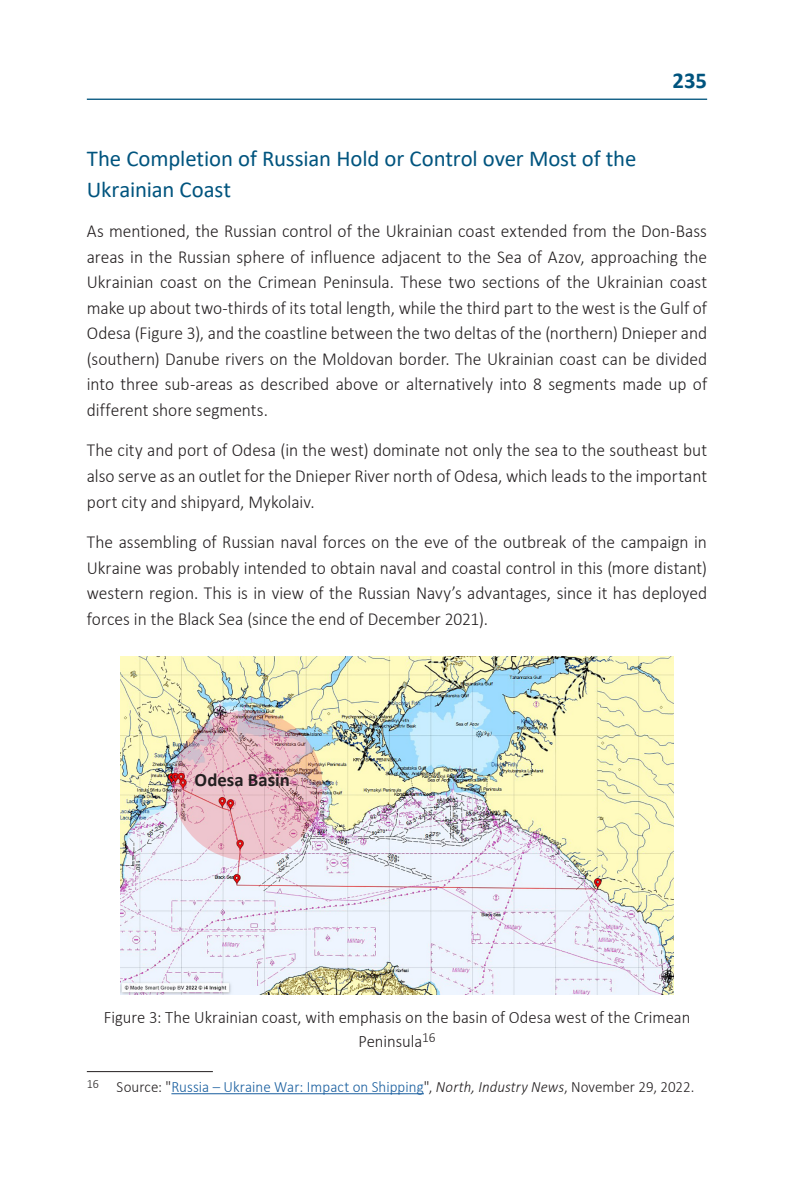
<style>
.page{position:relative;width:794px;height:1191px;background:#fff}
.page>*{position:absolute;margin:0;border:0;box-sizing:border-box;transform-origin:0 0}
.כותרת_2{font:22.75px/30.6px "Calibri";letter-spacing:-.005em;color:#00547e}
.t1{font:700 22.75px "Calibri";color:#00547e}
.t2{font:700 18.72px "Calibri";color:#231f20}
.t3{font:300 18.38px/25.6px "Calibri";color:#231f20;text-align:justify;scale:.95 1}
.איור{font:300 17.5px/23.8px "Calibri";color:#231f20;text-align:center;scale:.95 1}
.הערת_שוליים{font:300 15.75px "Calibri";letter-spacing:.005em;color:#175d9e;scale:.95 1}
.s1{color:#231f20}
.s2{font-style:italic;color:#231f20}
</style>
<div class="page">
<hr style="left:87px;top:99px;width:620px;height:1px;background:#00547e">
<img style="left:120px;top:656px;width:554px;height:338px">
<img style="left:172px;top:710px;width:150px;height:150px;border-radius:50%">
<hr style="left:87px;top:1071px;width:126px;height:1px;background:#231f20">
<hr style="left:171px;top:1093px;width:253px;height:1px;background:#175d9e">
<p class="t1" style="left:672px;top:64px;width:36px">235</p>
<p class="כותרת_2" style="left:87px;top:142px;width:551px">The Completion of Russian Hold or Control over Most of the<br>Ukrainian Coast</p>
<p class="t3" style="left:87px;top:218px;width:654px">As mentioned, the Russian control of the Ukrainian coast extended from the Don-Bass areas in the Russian sphere of influence adjacent to the Sea of Azov, approaching the Ukrainian coast on the Crimean Peninsula. These two sections of the Ukrainian coast make up about two-thirds of its total length, while the third part to the west is the Gulf of Odesa (Figure 3), and the coastline between the two deltas of the (northern) Dnieper and (southern) Danube rivers on the Moldovan border. The Ukrainian coast can be divided into three sub-areas as described above or alternatively into 8 segments made up of different shore segments.</p>
<p class="t3" style="left:87px;top:437px;width:654px">The city and port of Odesa (in the west) dominate not only the sea to the southeast but also serve as an outlet for the Dnieper River north of Odesa, which leads to the important port city and shipyard, Mykolaiv.</p>
<p class="t3" style="left:87px;top:529px;width:654px">The assembling of Russian naval forces on the eve of the outbreak of the campaign in Ukraine was probably intended to obtain naval and coastal control in this (more distant) western region. This is in view of the Russian Navy’s advantages, since it has deployed forces in the Black Sea (since the end of December 2021).</p>
<p class="t2" style="left:195px;top:766px;width:97px">Odesa Basin</p>
<p class="איור" style="left:104px;top:1005px;width:619px">Figure 3: The Ukrainian coast, with emphasis on the basin of Odesa west of the Crimean<br>Peninsula<sup>16</sup></p>
<p class="הערת_שוליים" style="left:87px;top:1076px;width:641px"><sup>16</sup> <span class="s1">Source: "</span>Russia – Ukraine War: Impact on Shipping<span class="s1">",</span> <span class="s2">North, Industry News</span><span class="s1">, November 29, 2022.</span></p>
</div>
